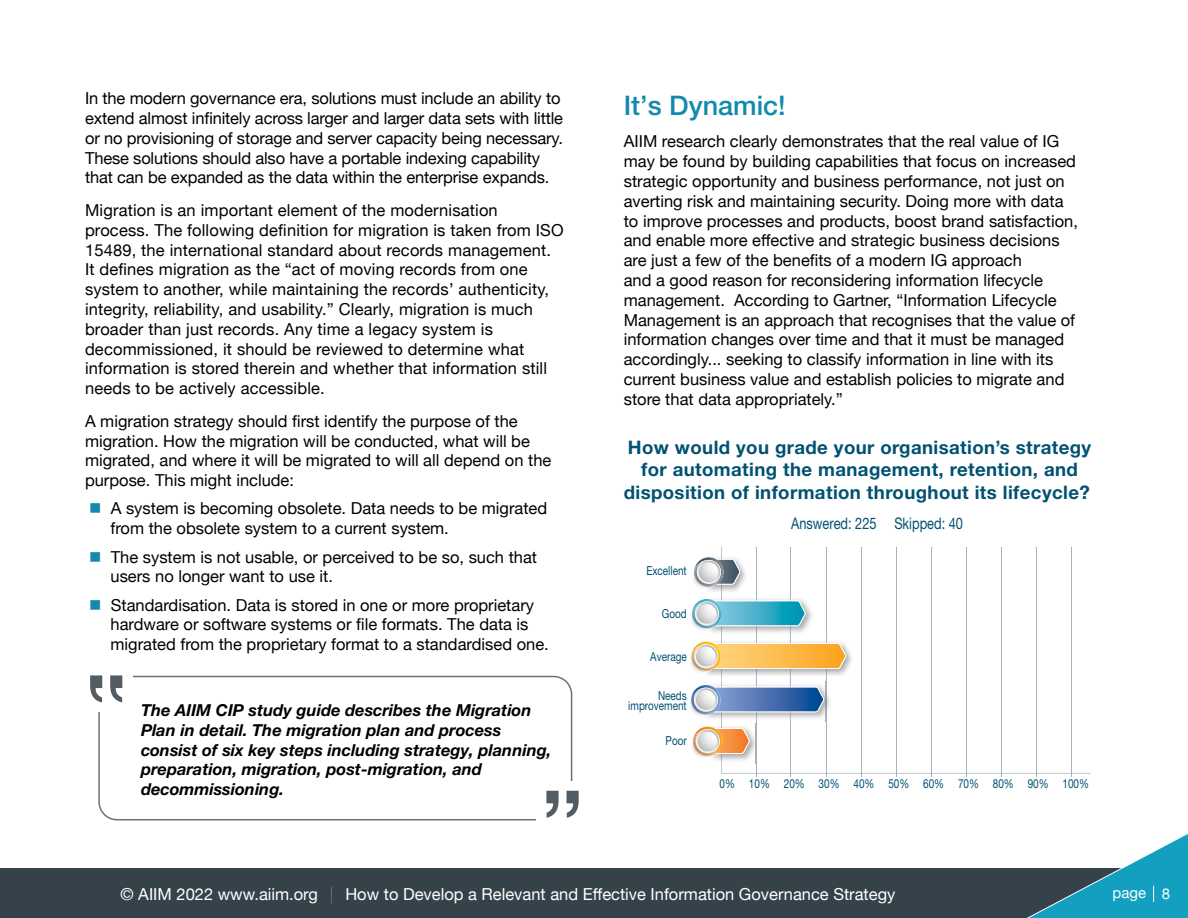
<style>
.page{position:relative;width:1188px;height:918px;background:#fff}
.page>*{position:absolute;margin:0;border:0;box-sizing:border-box;transform-origin:0 0}
.t1{font:500 27px "Helvetica Neue";color:#128aad}
.t2{font:700 18.6px/22.4px "Helvetica Neue";letter-spacing:.02em;color:#005172;text-align:center}
.t3{font:16.5px/19.8px "Helvetica Neue";color:#000}
.t4{font:italic 700 16.5px/19.8px "Helvetica Neue";color:#000}
.t5{font:16.5px "Helvetica Neue";color:#fff}
.t6{font:15.9px "Helvetica Neue";color:#005172;scale:.8 1}
.t7{font:15px "Helvetica Neue";color:#fff}
.t8{font:12.45px/9.8px "Helvetica Neue";color:#005172;text-align:right;scale:.8 1}
.s1{color:#128aad}
</style>
<div class="page">
<div style="left:0;top:869px;width:1188px;height:49px;background:#36424a"></div>
<svg style="left:331px;top:887px;width:1px;height:17px"></svg>
<svg style="left:1010px;top:834px;width:178px;height:84px"></svg>
<div style="left:98px;top:676px;width:474px;height:144px;border:2px solid #6b7176;border-radius:18px"></div>
<div style="left:85px;top:671px;width:48px;height:41px;background:#fff"></div>
<svg style="left:90px;top:675px;width:32px;height:27px"></svg>
<div style="left:536px;top:781px;width:48px;height:42px;background:#fff"></div>
<svg style="left:546px;top:791px;width:33px;height:27px"></svg>
<svg style="left:721px;top:547px;width:369px;height:227px"></svg>
<hr style="left:756px;top:547px;width:1px;height:229px;background:#a5b2b9">
<hr style="left:826px;top:547px;width:1px;height:229px;background:#a5b2b9">
<hr style="left:861px;top:547px;width:1px;height:229px;background:#a5b2b9">
<hr style="left:896px;top:547px;width:1px;height:229px;background:#a5b2b9">
<hr style="left:931px;top:547px;width:1px;height:229px;background:#a5b2b9">
<hr style="left:966px;top:547px;width:1px;height:229px;background:#a5b2b9">
<hr style="left:1001px;top:547px;width:1px;height:229px;background:#a5b2b9">
<hr style="left:1036px;top:547px;width:1px;height:229px;background:#a5b2b9">
<hr style="left:1071px;top:547px;width:1px;height:229px;background:#a5b2b9">
<hr style="left:790px;top:547px;width:1px;height:229px;background:#a5b2b9">
<img style="left:708px;top:554px;width:41px;height:40px">
<svg style="left:693px;top:557px;width:47px;height:32px"></svg>
<svg style="left:699px;top:562px;width:19px;height:20px"></svg>
<img style="left:703px;top:639px;width:152px;height:39px">
<svg style="left:690px;top:642px;width:156px;height:32px;background:#f2c67c"></svg>
<svg style="left:696px;top:647px;width:20px;height:19px"></svg>
<img style="left:711px;top:596px;width:104px;height:39px">
<svg style="left:691px;top:599px;width:115px;height:32px;background:#7ac0d2"></svg>
<svg style="left:697px;top:604px;width:19px;height:19px"></svg>
<img style="left:707px;top:723px;width:52px;height:40px">
<img style="left:756px;top:723px;width:1px;height:40px">
<svg style="left:692px;top:727px;width:58px;height:32px"></svg>
<svg style="left:698px;top:732px;width:19px;height:19px"></svg>
<img style="left:707px;top:682px;width:126px;height:40px">
<img style="left:826px;top:682px;width:1px;height:40px">
<svg style="left:690px;top:685px;width:134px;height:32px;background:#7d98c2"></svg>
<svg style="left:696px;top:690px;width:20px;height:19px"></svg>
<p class="t3" style="left:85px;top:89px;width:480px">In the modern governance era, solutions must include an ability to extend almost infinitely across larger and larger data sets with little or no provisioning of storage and server capacity being necessary.<br>These solutions should also have a portable indexing capability that can be expanded as the data within the enterprise expands.</p>
<p class="t3" style="left:85px;top:201px;width:480px">Migration is an important element of the modernisation process. The following definition for migration is taken from ISO 15489, the international standard about records management.<br>It defines migration as the “act of moving records from one system to another, while maintaining the records’ authenticity, integrity, reliability, and usability.” Clearly, migration is much broader than just records. Any time a legacy system is decommissioned, it should be reviewed to determine what information is stored therein and whether that information still needs to be actively accessible.</p>
<p class="t3" style="left:85px;top:412px;width:468px">A migration strategy should first identify the purpose of the migration. How the migration will be conducted, what will be migrated, and where it will be migrated to will all depend on the purpose. This might include:</p>
<p class="t3" style="left:111px;top:500px;width:438px;text-indent:-21px"><span class="s1">■</span> A system is becoming obsolete. Data needs to be migrated from the obsolete system to a current system.</p>
<p class="t3" style="left:111px;top:548px;width:428px;text-indent:-21px"><span class="s1">■</span> The system is not usable, or perceived to be so, such that users no longer want to use it.</p>
<p class="t3" style="left:111px;top:596px;width:440px;text-indent:-21px"><span class="s1">■</span> Standardisation. Data is stored in one or more proprietary hardware or software systems or file formats. The data is migrated from the proprietary format to a standardised one.</p>
<p class="t4" style="left:141px;top:700px;width:412px">The AIIM CIP study guide describes the Migration Plan in detail. The migration plan and process consist of six key steps including strategy, planning, preparation, migration, post-migration, and decommissioning.</p>
<h1 class="t1" style="left:624px;top:89px;width:164px">It’s Dynamic!</h1>
<p class="t3" style="left:624px;top:133px;width:456px">AIIM research clearly demonstrates that the real value of IG may be found by building capabilities that focus on increased strategic opportunity and business performance, not just on averting risk and maintaining security. Doing more with data to improve processes and products, boost brand satisfaction, and enable more effective and strategic business decisions are just a few of the benefits of a modern IG approach<br>and a good reason for reconsidering information lifecycle management. According to Gartner, “Information Lifecycle Management is an approach that recognises that the value of information changes over time and that it must be managed accordingly... seeking to classify information in line with its current business value and establish policies to migrate and store that data appropriately.”</p>
<p class="t2" style="left:624px;top:437px;width:469px">How would you grade your organisation’s strategy for automating the management, retention, and disposition of information throughout its lifecycle?</p>
<p class="t8" style="left:646px;top:566px;width:52px">Excellent</p>
<p class="t8" style="left:662px;top:609px;width:33px">Good</p>
<p class="t8" style="left:650px;top:652px;width:47px">Average</p>
<p class="t8" style="left:628px;top:691px;width:75px">Needs improvement</p>
<p class="t8" style="left:666px;top:736px;width:28px">Poor</p>
<p class="t6" style="left:791px;top:512px;width:217px">Answered: 225 Skipped: 40</p>
<p class="t8" style="left:720px;top:779px;width:463px">0% 10% 20% 30% 40% 50% 60% 70% 80% 90% 100%</p>
<p class="t5" style="left:121px;top:882px;width:199px">© AIIM 2022 www.aiim.org</p>
<p class="t5" style="left:345px;top:882px;width:552px">How to Develop a Relevant and Effective Information Governance Strategy</p>
<p class="t7" style="left:1113px;top:882px;width:59px">page 8</p>
</div>
